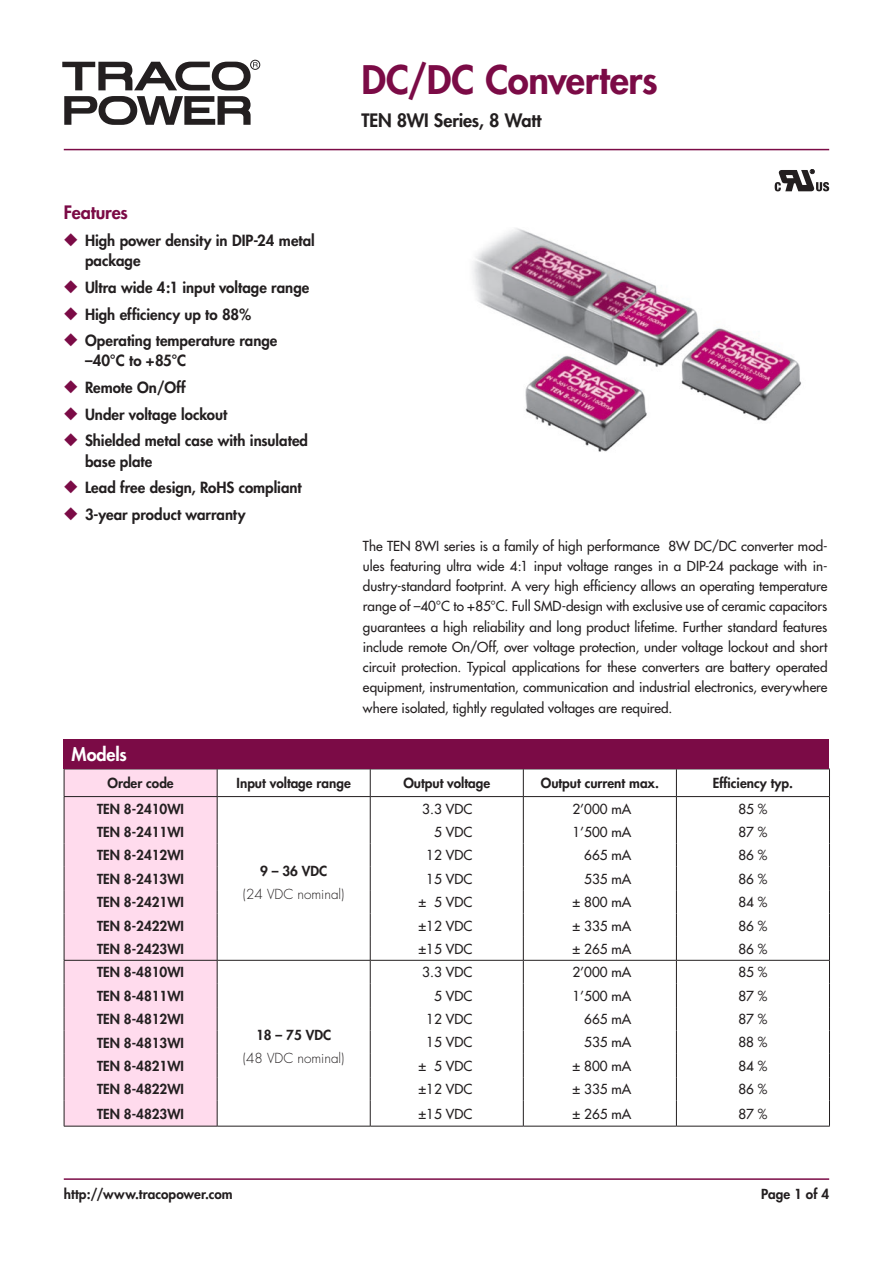
<style>
.page{position:relative;width:893px;height:1263px;background:#fff}
.page>*{position:absolute;margin:0;border:0;box-sizing:border-box;transform-origin:0 0}
.t1{font:800 38.25px "Futura";letter-spacing:-.005em;color:#7b0b46}
.t2{font:800 18px "Futura";letter-spacing:-.01em;color:#231f20}
.Features_Heavy{font:800 18px "Futura";letter-spacing:-.01em;color:#7b0b46}
.t3{font:800 18px "Futura";letter-spacing:-.005em;color:#fff}
.Features_Heavy-2{font:800 15px/20.2px "Futura";color:#231f20}
.Text_medium{font:13.5px/20.2px "Futura";color:#231f20;text-align:justify}
.Tabelle_Heavy{font:800 13.5px "Futura";color:#231f20}
.Tabelle_Heavy-2{font:13.5px "Futura";color:#231f20}
.Tabelle_Heavy-3{font:300 13.5px "Futura";color:#231f20}
.s1{color:#7b0b46}
</style>
<div class="page">
<div style="left:250px;top:60px;width:10px;height:10px;border:1px solid #231f20;border-radius:50%"></div>
<svg style="left:64px;top:96px;width:187px;height:29px"></svg>
<svg style="left:62px;top:62px;width:196px;height:28px"></svg>
<hr style="left:64px;top:1178px;width:765px;height:2px;background:#7b0b46">
<hr style="left:64px;top:149px;width:765px;height:1px;background:#7b0b46">
<div style="left:65px;top:770px;width:152px;height:356px;background:#ffdbed"></div>
<hr style="left:64px;top:769px;width:153px;height:1px;background:#231f20">
<hr style="left:217px;top:769px;width:153px;height:1px;background:#231f20">
<hr style="left:370px;top:769px;width:153px;height:1px;background:#231f20">
<hr style="left:523px;top:769px;width:153px;height:1px;background:#231f20">
<hr style="left:676px;top:769px;width:154px;height:1px;background:#231f20">
<hr style="left:64px;top:796px;width:153px;height:1px;background:#231f20">
<hr style="left:217px;top:796px;width:153px;height:1px;background:#231f20">
<hr style="left:370px;top:796px;width:153px;height:1px;background:#231f20">
<hr style="left:523px;top:796px;width:153px;height:1px;background:#231f20">
<hr style="left:676px;top:796px;width:154px;height:1px;background:#231f20">
<hr style="left:64px;top:960px;width:153px;height:1px;background:#231f20">
<hr style="left:217px;top:960px;width:153px;height:1px;background:#231f20">
<hr style="left:370px;top:960px;width:153px;height:1px;background:#231f20">
<hr style="left:523px;top:960px;width:153px;height:1px;background:#231f20">
<hr style="left:676px;top:960px;width:154px;height:1px;background:#231f20">
<svg style="left:64px;top:769px;width:1px;height:357px"></svg>
<svg style="left:217px;top:769px;width:1px;height:357px"></svg>
<svg style="left:370px;top:769px;width:1px;height:357px"></svg>
<svg style="left:523px;top:769px;width:1px;height:357px"></svg>
<svg style="left:676px;top:769px;width:1px;height:357px"></svg>
<svg style="left:829px;top:769px;width:1px;height:357px"></svg>
<hr style="left:64px;top:1126px;width:153px;height:1px;background:#231f20">
<hr style="left:217px;top:1126px;width:153px;height:1px;background:#231f20">
<hr style="left:370px;top:1126px;width:153px;height:1px;background:#231f20">
<hr style="left:523px;top:1126px;width:153px;height:1px;background:#231f20">
<hr style="left:676px;top:1126px;width:154px;height:1px;background:#231f20">
<div style="left:64px;top:739px;width:765px;height:30px;background:#7b0b46"></div>
<svg style="left:775px;top:169px;width:54px;height:22px"></svg>
<img style="left:472px;top:228px;width:330px;height:224px">
<p class="Features_Heavy" style="left:64px;top:201px;width:66px">Features</p>
<p class="Features_Heavy-2" style="left:85px;top:230px;width:231px;text-indent:-21px"><span class="s1">◆</span> High power density in DIP-24 metal package</p>
<p class="Features_Heavy-2" style="left:64px;top:277px;width:247px"><span class="s1">◆</span> Ultra wide 4:1 input voltage range</p>
<p class="Features_Heavy-2" style="left:64px;top:304px;width:189px"><span class="s1">◆</span> High efficiency up to 88%</p>
<p class="Features_Heavy-2" style="left:85px;top:331px;width:194px;text-indent:-21px"><span class="s1">◆</span> Operating temperature range –40°C to +85°C</p>
<p class="Features_Heavy-2" style="left:64px;top:377px;width:124px"><span class="s1">◆</span> Remote On/Off</p>
<p class="Features_Heavy-2" style="left:64px;top:404px;width:165px"><span class="s1">◆</span> Under voltage lockout</p>
<p class="Features_Heavy-2" style="left:85px;top:431px;width:225px;text-indent:-21px"><span class="s1">◆</span> Shielded metal case with insulated base plate</p>
<p class="Features_Heavy-2" style="left:64px;top:478px;width:239px"><span class="s1">◆</span> Lead free design, RoHS compliant</p>
<p class="Features_Heavy-2" style="left:64px;top:504px;width:183px"><span class="s1">◆</span> 3-year product warranty</p>
<p class="t3" style="left:72px;top:742px;width:57px">Models</p>
<p class="t1" style="left:361px;top:56px;width:298px">DC/DC Converters</p>
<p class="t2" style="left:361px;top:109px;width:182px">TEN 8WI Series, 8 Watt</p>
<p class="Text_medium" style="left:363px;top:536px;width:466px">The TEN 8WI series is a family of high performance 8W DC/DC converter mod&shy;ules featuring ultra wide 4:1 input voltage ranges in a DIP-24 package with in&shy;dustry-standard footprint. A very high efficiency allows an operating temperature range of –40°C to +85°C. Full SMD-design with exclusive use of ceramic capacitors guarantees a high reliability and long product lifetime. Further standard features include remote On/Off, over voltage protection, under voltage lockout and short circuit protection. Typical applications for these converters are battery operated equipment, instrumentation, communication and industrial electronics, everywhere where isolated, tightly regulated voltages are required.</p>
<p class="Tabelle_Heavy" style="left:108px;top:774px;width:68px">Order code</p>
<p class="Tabelle_Heavy" style="left:237px;top:774px;width:116px">Input voltage range</p>
<p class="Tabelle_Heavy" style="left:403px;top:774px;width:88px">Output voltage</p>
<p class="Tabelle_Heavy" style="left:541px;top:774px;width:120px">Output current max.</p>
<p class="Tabelle_Heavy" style="left:713px;top:774px;width:82px">Efficiency typ.</p>
<p class="Tabelle_Heavy" style="left:97px;top:800px;width:88px">TEN 8-2410WI</p>
<p class="Tabelle_Heavy-2" style="left:422px;top:800px;width:51px">3.3 VDC</p>
<p class="Tabelle_Heavy-2" style="left:573px;top:800px;width:60px">2’000 mA</p>
<p class="Tabelle_Heavy-2" style="left:738px;top:800px;width:31px">85 %</p>
<p class="Tabelle_Heavy" style="left:97px;top:823px;width:88px">TEN 8-2411WI</p>
<p class="Tabelle_Heavy-2" style="left:434px;top:823px;width:40px">5 VDC</p>
<p class="Tabelle_Heavy-2" style="left:573px;top:823px;width:60px">1’500 mA</p>
<p class="Tabelle_Heavy-2" style="left:738px;top:823px;width:31px">87 %</p>
<p class="Tabelle_Heavy" style="left:97px;top:847px;width:88px">TEN 8-2412WI</p>
<p class="Tabelle_Heavy-2" style="left:426px;top:847px;width:48px">12 VDC</p>
<p class="Tabelle_Heavy-2" style="left:584px;top:847px;width:49px">665 mA</p>
<p class="Tabelle_Heavy-2" style="left:738px;top:847px;width:31px">86 %</p>
<p class="Tabelle_Heavy" style="left:97px;top:870px;width:88px">TEN 8-2413WI</p>
<p class="Tabelle_Heavy" style="left:260px;top:863px;width:69px">9 – 36 VDC</p>
<p class="Tabelle_Heavy-2" style="left:426px;top:870px;width:48px">15 VDC</p>
<p class="Tabelle_Heavy-2" style="left:584px;top:870px;width:49px">535 mA</p>
<p class="Tabelle_Heavy-2" style="left:738px;top:870px;width:31px">86 %</p>
<p class="Tabelle_Heavy" style="left:97px;top:894px;width:88px">TEN 8-2421WI</p>
<p class="Tabelle_Heavy-3" style="left:243px;top:886px;width:103px">(24 VDC nominal)</p>
<p class="Tabelle_Heavy-2" style="left:418px;top:894px;width:55px">± 5 VDC</p>
<p class="Tabelle_Heavy-2" style="left:572px;top:894px;width:60px">± 800 mA</p>
<p class="Tabelle_Heavy-2" style="left:738px;top:894px;width:31px">84 %</p>
<p class="Tabelle_Heavy" style="left:97px;top:917px;width:88px">TEN 8-2422WI</p>
<p class="Tabelle_Heavy-2" style="left:418px;top:917px;width:55px">±12 VDC</p>
<p class="Tabelle_Heavy-2" style="left:572px;top:917px;width:60px">± 335 mA</p>
<p class="Tabelle_Heavy-2" style="left:738px;top:917px;width:31px">86 %</p>
<p class="Tabelle_Heavy" style="left:97px;top:940px;width:88px">TEN 8-2423WI</p>
<p class="Tabelle_Heavy-2" style="left:418px;top:940px;width:55px">±15 VDC</p>
<p class="Tabelle_Heavy-2" style="left:572px;top:940px;width:60px">± 265 mA</p>
<p class="Tabelle_Heavy-2" style="left:738px;top:940px;width:31px">86 %</p>
<p class="Tabelle_Heavy" style="left:97px;top:964px;width:88px">TEN 8-4810WI</p>
<p class="Tabelle_Heavy-2" style="left:422px;top:964px;width:51px">3.3 VDC</p>
<p class="Tabelle_Heavy-2" style="left:573px;top:964px;width:60px">2’000 mA</p>
<p class="Tabelle_Heavy-2" style="left:738px;top:964px;width:31px">85 %</p>
<p class="Tabelle_Heavy" style="left:97px;top:987px;width:88px">TEN 8-4811WI</p>
<p class="Tabelle_Heavy-2" style="left:434px;top:987px;width:40px">5 VDC</p>
<p class="Tabelle_Heavy-2" style="left:573px;top:987px;width:60px">1’500 mA</p>
<p class="Tabelle_Heavy-2" style="left:738px;top:987px;width:31px">87 %</p>
<p class="Tabelle_Heavy" style="left:97px;top:1010px;width:88px">TEN 8-4812WI</p>
<p class="Tabelle_Heavy-2" style="left:426px;top:1011px;width:48px">12 VDC</p>
<p class="Tabelle_Heavy-2" style="left:584px;top:1011px;width:49px">665 mA</p>
<p class="Tabelle_Heavy-2" style="left:738px;top:1011px;width:31px">87 %</p>
<p class="Tabelle_Heavy" style="left:97px;top:1034px;width:88px">TEN 8-4813WI</p>
<p class="Tabelle_Heavy" style="left:256px;top:1026px;width:77px">18 – 75 VDC</p>
<p class="Tabelle_Heavy-2" style="left:426px;top:1034px;width:48px">15 VDC</p>
<p class="Tabelle_Heavy-2" style="left:584px;top:1034px;width:49px">535 mA</p>
<p class="Tabelle_Heavy-2" style="left:738px;top:1034px;width:31px">88 %</p>
<p class="Tabelle_Heavy" style="left:97px;top:1057px;width:88px">TEN 8-4821WI</p>
<p class="Tabelle_Heavy-3" style="left:243px;top:1050px;width:103px">(48 VDC nominal)</p>
<p class="Tabelle_Heavy-2" style="left:418px;top:1057px;width:55px">± 5 VDC</p>
<p class="Tabelle_Heavy-2" style="left:572px;top:1057px;width:60px">± 800 mA</p>
<p class="Tabelle_Heavy-2" style="left:738px;top:1057px;width:31px">84 %</p>
<p class="Tabelle_Heavy" style="left:97px;top:1081px;width:88px">TEN 8-4822WI</p>
<p class="Tabelle_Heavy-2" style="left:418px;top:1081px;width:55px">±12 VDC</p>
<p class="Tabelle_Heavy-2" style="left:572px;top:1081px;width:60px">± 335 mA</p>
<p class="Tabelle_Heavy-2" style="left:738px;top:1081px;width:31px">86 %</p>
<p class="Tabelle_Heavy" style="left:97px;top:1105px;width:88px">TEN 8-4823WI</p>
<p class="Tabelle_Heavy-2" style="left:418px;top:1105px;width:55px">±15 VDC</p>
<p class="Tabelle_Heavy-2" style="left:572px;top:1105px;width:60px">± 265 mA</p>
<p class="Tabelle_Heavy-2" style="left:738px;top:1105px;width:31px">87 %</p>
<p class="Tabelle_Heavy" style="left:64px;top:1185px;width:170px">http://www.tracopower.com</p>
<p class="Tabelle_Heavy" style="left:761px;top:1185px;width:69px">Page 1 of 4</p>
</div>
